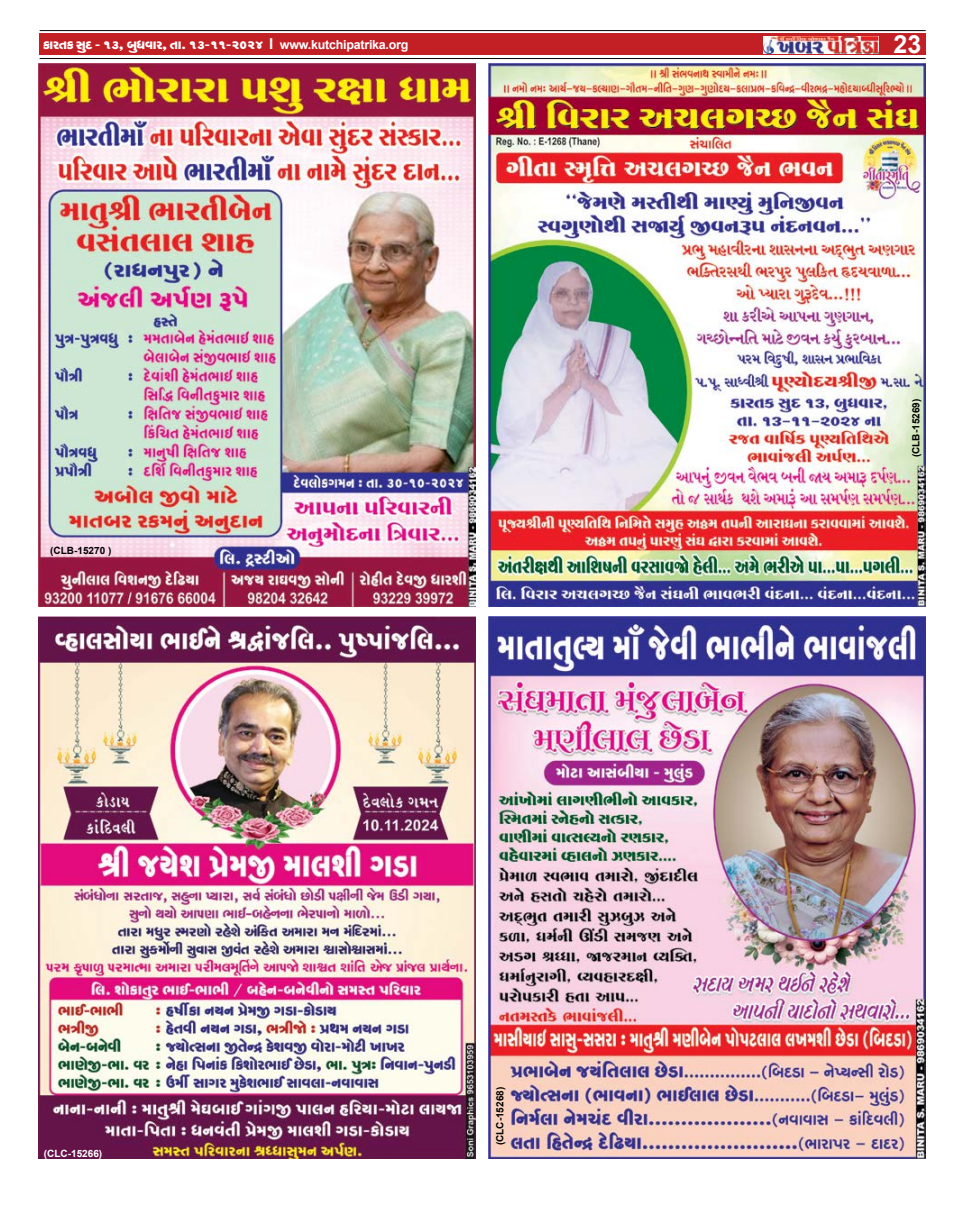
<style>
.page{position:relative;width:964px;height:1205px;background:#fff}
.page>*{position:absolute;margin:0;border:0;box-sizing:border-box;transform-origin:0 0}
.t1{font:700 25px "Arial";color:#fff}
.t2{font:15px "SHREE GUJ7";letter-spacing:-.02em;color:#fff}
.t3{font:700 10px "Arial";color:#000}
.t4{font:700 10px "Arial";color:#fff}
.s1{font-family:"Arial";font-weight:700}
.s2{font-family:"Arial";font-weight:700;font-size:12.5px}
</style>
<div class="page">
<img style="left:39px;top:64px;width:437px;height:542px">
<img style="left:488px;top:64px;width:437px;height:542px">
<img style="left:488px;top:617px;width:437px;height:542px">
<img style="left:39px;top:617px;width:437px;height:542px">
<hr style="left:40px;top:58px;width:885px;height:1px;background:#000">
<div style="left:40px;top:34px;width:885px;height:21px;background:#c22025"></div>
<hr style="left:40px;top:30px;width:885px;height:1px;background:#000">
<img style="left:763px;top:37px;width:115px;height:16px">
<p class="t2" style="left:43px;top:38px;width:367px">L$pfsL$ kyv$ - 13, by^hpf, sp. 13-11-2024 <span class="s1">I</span> <span class="s2">www.kutchipatrika.org</span></p>
<h1 class="t1" style="left:893px;top:26px;width:29px">23</h1>
<p class="t3" style="left:50px;top:543px;width:63px">(CLB-15270 )</p>
<p class="t4" style="left:44px;top:1146px;width:60px">(CLC-15266)</p>
<p class="t3" style="left:493px;top:1145px;width:60px;rotate:-90deg">(CLC-15268)</p>
<p class="t3" style="left:909px;top:457px;width:60px;rotate:-90deg">(CLB-15269)</p>
</div>
